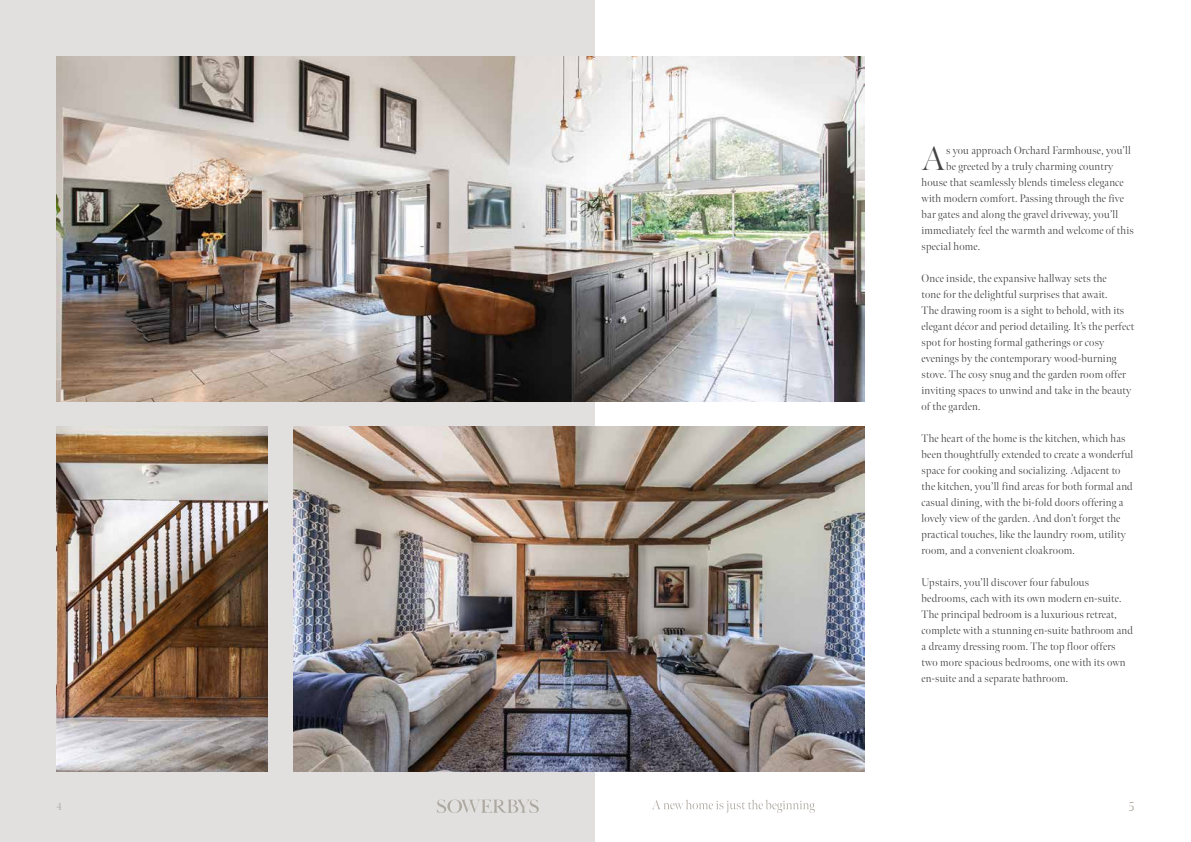
<style>
.page{position:relative;width:1191px;height:842px;background:#fff}
.page>*{position:absolute;margin:0;border:0;box-sizing:border-box;transform-origin:0 0}
.t1{font:300 34px "Meno Banner";color:#434141}
.t2{font:300 13px "Meno Banner";color:#ada8a0}
.t3{font:300 11px/16px "Meno Banner";letter-spacing:.02em;color:#434141}
.t4{font:300 11px "Meno Banner";color:#ada8a0}
</style>
<div class="page">
<div style="left:0;top:0;width:595px;height:842px;background:#e2e0df"></div>
<svg style="left:437px;top:799px;width:102px;height:14px"></svg>
<svg style="left:652px;top:800px;width:162px;height:13px"></svg>
<img style="left:57px;top:57px;width:808px;height:345px">
<img style="left:57px;top:426px;width:211px;height:345px">
<img style="left:293px;top:426px;width:572px;height:345px">
<h1 class="t1" style="left:921px;top:138px;width:25px">A</h1>
<p class="t3" style="left:946px;top:142px;width:186px">s you approach Orchard Farmhouse, you’ll</p>
<p class="t3" style="left:946px;top:158px;width:169px">be greeted by a truly charming country</p>
<p class="t3" style="left:921px;top:174px;width:203px">house that seamlessly blends timeless elegance</p>
<p class="t3" style="left:921px;top:190px;width:204px">with modern comfort. Passing through the five</p>
<p class="t3" style="left:921px;top:206px;width:198px">bar gates and along the gravel driveway, you’ll</p>
<p class="t3" style="left:921px;top:222px;width:214px">immediately feel the warmth and welcome of this</p>
<p class="t3" style="left:921px;top:238px;width:60px">special home.</p>
<p class="t3" style="left:921px;top:270px;width:214px">Once inside, the expansive hallway sets the<br>tone for the delightful surprises that await.<br>The drawing room is a sight to behold, with its elegant décor and period detailing. It’s the perfect spot for hosting formal gatherings or cosy evenings by the contemporary wood-burning stove. The cosy snug and the garden room offer inviting spaces to unwind and take in the beauty of the garden.</p>
<p class="t3" style="left:921px;top:430px;width:213px">The heart of the home is the kitchen, which has been thoughtfully extended to create a wonderful space for cooking and socializing. Adjacent to the kitchen, you’ll find areas for both formal and casual dining, with the bi-fold doors offering a lovely view of the garden. And don’t forget the practical touches, like the laundry room, utility room, and a convenient cloakroom.</p>
<p class="t3" style="left:921px;top:575px;width:213px">Upstairs, you’ll discover four fabulous bedrooms, each with its own modern en-suite.<br>The principal bedroom is a luxurious retreat, complete with a stunning en-suite bathroom and a dreamy dressing room. The top floor offers two more spacious bedrooms, one with its own en-suite and a separate bathroom.</p>
<p class="t4" style="left:57px;top:799px;width:7px">4</p>
<p class="t2" style="left:1128px;top:798px;width:7px">5</p>
</div>
